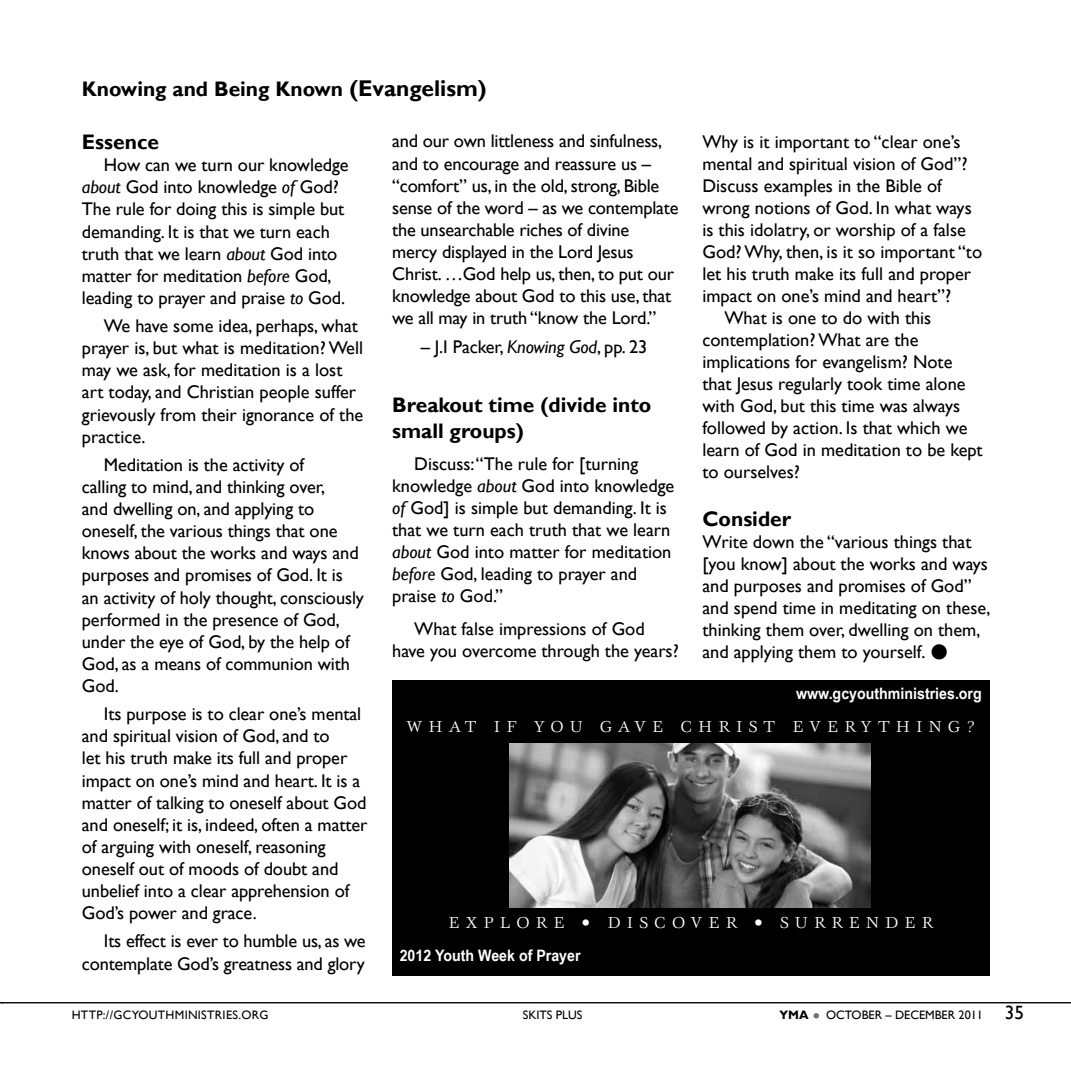
<style>
.page{position:relative;width:1071px;height:1071px;background:#fff}
.page>*{position:absolute;margin:0;border:0;box-sizing:border-box;transform-origin:0 0}
.t1{font:900 42px "Veljovic";color:#000}
.t2{font:700 31.5px "Gill Sans";color:#6f7073}
.t3{font:700 21px/25.2px "Gill Sans";color:#000}
.t4{font:19.25px "Gill Sans";color:#000}
.t5{font:18.38px/22.1px "Gill Sans";letter-spacing:-.005em;color:#000}
.t6{font:17.5px "Veljovic";letter-spacing:.35em;color:#fff}
.t7{font:700 15.75px "Arial Narrow";color:#fff;scale:1.1 1}
.t8{font:12.25px "Gill Sans";color:#000}
.t9{font:12.25px "Gill Sans";letter-spacing:.025em;color:#000}
.t10{font:700 12.25px "Gill Sans";color:#000}
.s1{font-size:22.75px}
.s2{font-style:italic}
</style>
<div class="page">
<hr style="left:0;top:1002px;width:1071px;height:1px;background:#000">
<div style="left:392px;top:680px;width:597px;height:295px;background:#000"></div>
<img style="left:510px;top:743px;width:361px;height:164px">
<p class="t3" style="left:82px;top:78px;width:406px">Knowing and Being Known <span class="s1">(Evangelism)</span></p>
<p class="t3" style="left:82px;top:131px;width:79px">Essence</p>
<p class="t5" style="left:82px;top:156px;width:268px;text-indent:22px">how can we turn our knowledge <span class="s2">about</span> god into knowledge <span class="s2">of</span> god? the rule for doing this is simple but demanding. it is that we turn each truth that we learn <span class="s2">about</span> god into matter for meditation <span class="s2">before</span> god, leading to prayer and praise <span class="s2">to</span> god.</p>
<p class="t5" style="left:82px;top:317px;width:283px;text-indent:22px">We have some idea, perhaps, what prayer is, but what is meditation? Well may we ask, for meditation is a lost art today, and christian people suffer grievously from their ignorance of the practice.</p>
<p class="t5" style="left:82px;top:455px;width:284px;text-indent:22px">meditation is the activity of<br>calling to mind, and thinking over,<br>and dwelling on, and applying to oneself, the various things that one knows about the works and ways and purposes and promises of god. it is an activity of holy thought, consciously performed in the presence of god, under the eye of god, by the help of god, as a means of communion with god.</p>
<p class="t5" style="left:82px;top:705px;width:287px;text-indent:22px">its purpose is to clear one’s mental and spiritual vision of god, and to<br>let his truth make its full and proper impact on one’s mind and heart. it is a matter of talking to oneself about god and oneself; it is, indeed, often a matter of arguing with oneself, reasoning oneself out of moods of doubt and unbelief into a clear apprehension of god’s power and grace.</p>
<p class="t5" style="left:82px;top:932px;width:285px;text-align:right">its effect is ever to humble us, as we contemplate god’s greatness and glory</p>
<p class="t5" style="left:392px;top:132px;width:288px">and our own littleness and sinfulness, and to encourage and reassure us – “comfort” us, in the old, strong, bible sense of the word – as we contemplate the unsearchable riches of divine mercy displayed in the Lord Jesus Christ. …God help us, then, to put our knowledge about god to this use, that we all may in truth “know the Lord.”</p>
<p class="t5" style="left:421px;top:337px;width:228px">– J.i packer, <span class="s2">Knowing God</span>, pp. 23</p>
<p class="t5" style="left:702px;top:132px;width:260px">Why is it important to “clear one’s</p>
<p class="t5" style="left:702px;top:154px;width:267px">mental and spiritual vision of god”?</p>
<p class="t5" style="left:702px;top:176px;width:241px">Discuss examples in the bible of</p>
<p class="t5" style="left:702px;top:198px;width:271px">wrong notions of god. in what ways</p>
<p class="t5" style="left:702px;top:220px;width:265px">is this idolatry, or worship of a false</p>
<p class="t5" style="left:702px;top:242px;width:281px">god? Why, then, is it so important “to</p>
<p class="t5" style="left:702px;top:264px;width:270px">let his truth make its full and proper</p>
<p class="t5" style="left:702px;top:286px;width:250px">impact on one’s mind and heart”?</p>
<p class="t5" style="left:725px;top:308px;width:208px">What is one to do with this</p>
<p class="t5" style="left:702px;top:330px;width:218px">contemplation? What are the</p>
<p class="t5" style="left:702px;top:352px;width:252px">implications for evangelism? note</p>
<p class="t5" style="left:702px;top:374px;width:265px">that Jesus regularly took time alone</p>
<p class="t5" style="left:702px;top:396px;width:259px">with god, but this time was always</p>
<p class="t5" style="left:702px;top:418px;width:267px">followed by action. is that which we</p>
<p class="t5" style="left:702px;top:440px;width:282px">learn of god in meditation to be kept</p>
<p class="t5" style="left:702px;top:462px;width:99px">to ourselves?</p>
<p class="t3" style="left:702px;top:507px;width:90px">Consider</p>
<p class="t5" style="left:702px;top:532px;width:290px">Write down the “various things that [you know] about the works and ways and purposes and promises of god” and spend time in meditating on these, thinking them over, dwelling on them, and applying them to yourself.</p>
<p class="t3" style="left:392px;top:394px;width:261px">Breakout time (divide into small groups)</p>
<p class="t5" style="left:392px;top:454px;width:284px;text-indent:22px">Discuss: “the rule for [turning knowledge <span class="s2">about</span> god into knowledge <span class="s2">of</span> god] is simple but demanding. it is that we turn each truth that we learn <span class="s2">about</span> god into matter for meditation <span class="s2">before</span> god, leading to prayer and praise <span class="s2">to</span> god.”</p>
<p class="t5" style="left:392px;top:619px;width:288px;text-indent:22px">What false impressions of god have you overcome through the years?</p>
<h1 class="t1" style="left:929px;top:628px;width:22px">•</h1>
<p class="t7" style="left:796px;top:687px;width:170px">www.gcyouthministries.org</p>
<p class="t6" style="left:406px;top:719px;width:570px">WHAT IF YOU GAVE CHRIST EVERYTHING?</p>
<p class="t6" style="left:449px;top:913px;width:486px">EXPLORE฀•฀DISCOVER฀•฀SURRENDER</p>
<p class="t7" style="left:400px;top:950px;width:166px">2012 Youth Week of Prayer</p>
<p class="t9" style="left:72px;top:1010px;width:198px">http://gcyOuthministries.Org</p>
<p class="t8" style="left:523px;top:1008px;width:61px">SKITS PLUS</p>
<p class="t10" style="left:780px;top:1010px;width:31px">YMA</p>
<h2 class="t2" style="left:812px;top:994px;width:10px">.</h2>
<p class="t8" style="left:826px;top:1010px;width:158px">OctOber – December 2011</p>
<p class="t4" style="left:1005px;top:1005px;width:21px">35</p>
</div>
